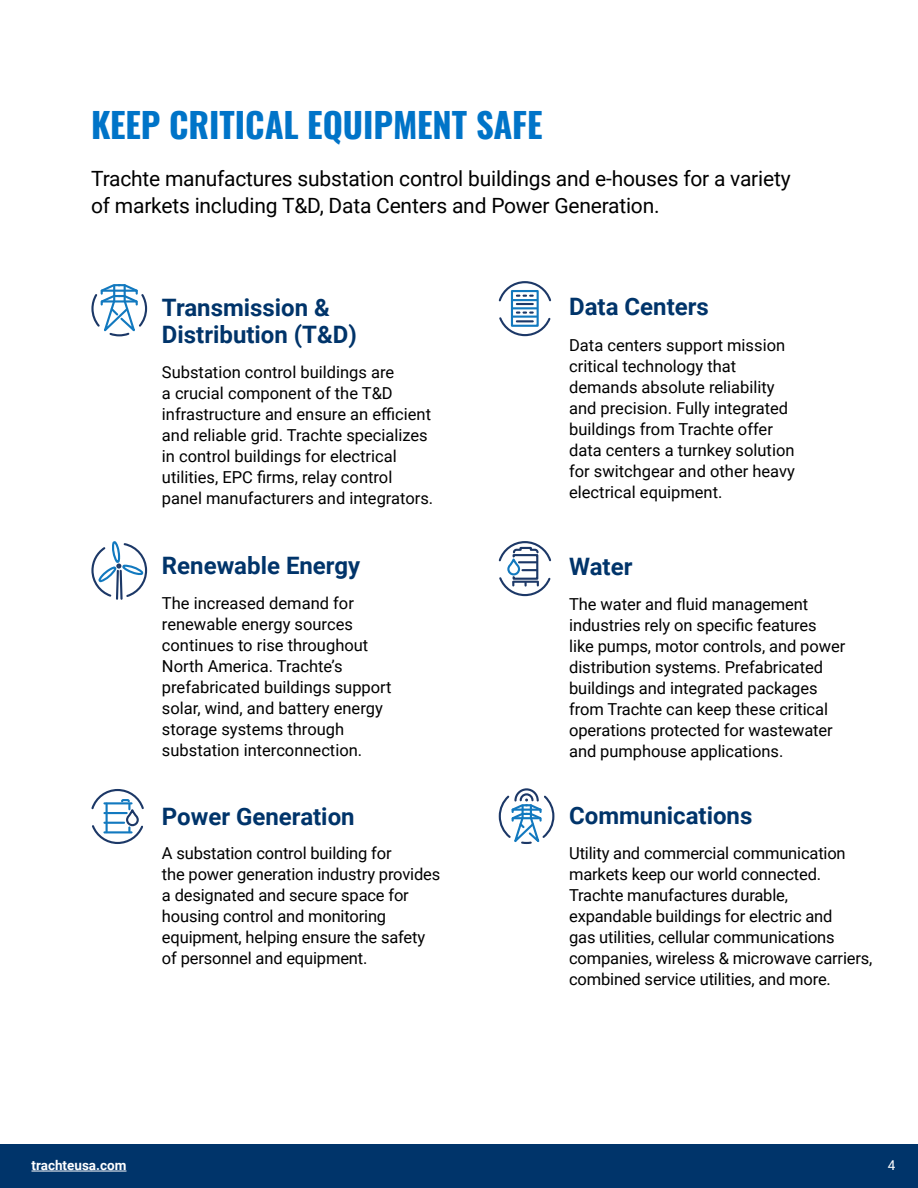
<style>
.page{position:relative;width:918px;height:1188px;background:#fff}
.page>*{position:absolute;margin:0;border:0;box-sizing:border-box;transform-origin:0 0}
.t1{font:700 34.5px "Oswald";color:#0074c8}
.t2{font:700 24px/27px "Roboto";color:#00346a}
.t3{font:21px/27px "Roboto";letter-spacing:-.01em;color:#000}
.t4{font:16.5px/21px "Roboto";letter-spacing:-.005em;color:#000}
.t5{font:700 13.5px "Roboto";color:#fff}
.t6{font:13.5px "Roboto";color:#fff}
</style>
<div class="page">
<div style="left:0;top:1144px;width:918px;height:44px;background:#00346a"></div>
<hr style="left:32px;top:1171px;width:94px;height:1px;background:#fff">
<svg style="left:498px;top:541px;width:53px;height:55px"></svg>
<svg style="left:91px;top:789px;width:53px;height:55px"></svg>
<svg style="left:91px;top:541px;width:56px;height:59px"></svg>
<svg style="left:91px;top:284px;width:56px;height:53px"></svg>
<svg style="left:498px;top:788px;width:57px;height:56px"></svg>
<svg style="left:514px;top:305px;width:22px;height:7px"></svg>
<div style="left:511px;top:290px;width:28px;height:37px;border:2px solid #1279bf"></div>
<hr style="left:513px;top:307px;width:24px;height:2px;background:#1279bf">
<svg style="left:498px;top:281px;width:53px;height:24px"></svg>
<svg style="left:499px;top:312px;width:52px;height:24px"></svg>
<h1 class="t1" style="left:91px;top:111px;width:453px">KEEP CRITICAL EQUIPMENT SAFE</h1>
<p class="t3" style="left:91px;top:167px;width:701px">Trachte manufactures substation control buildings and e-houses for a variety of markets including T&amp;D, Data Centers and Power Generation.</p>
<h2 class="t2" style="left:162px;top:296px;width:197px">Transmission &amp;<br>Distribution (T&amp;D)</h2>
<p class="t4" style="left:162px;top:363px;width:273px">Substation control buildings are<br>a crucial component of the T&amp;D infrastructure and ensure an efficient and reliable grid. Trachte specializes in control buildings for electrical utilities, EPC firms, relay control panel manufacturers and integrators.</p>
<h2 class="t2" style="left:162px;top:554px;width:200px">Renewable Energy</h2>
<p class="t4" style="left:162px;top:594px;width:231px">The increased demand for renewable energy sources continues to rise throughout<br>North America. Trachte’s prefabricated buildings support solar, wind, and battery energy storage systems through substation interconnection.</p>
<h2 class="t2" style="left:162px;top:804px;width:194px">Power Generation</h2>
<p class="t4" style="left:162px;top:844px;width:280px">A substation control building for<br>the power generation industry provides a designated and secure space for housing control and monitoring equipment, helping ensure the safety of personnel and equipment.</p>
<h2 class="t2" style="left:569px;top:295px;width:141px">Data Centers</h2>
<p class="t4" style="left:569px;top:336px;width:227px">Data centers support mission critical technology that demands absolute reliability and precision. Fully integrated buildings from Trachte offer data centers a turnkey solution for switchgear and other heavy electrical equipment.</p>
<h2 class="t2" style="left:569px;top:555px;width:65px">Water</h2>
<p class="t4" style="left:569px;top:593px;width:278px">The water and fluid management industries rely on specific features like pumps, motor controls, and power distribution systems. Prefabricated buildings and integrated packages from Trachte can keep these critical operations protected for wastewater and pumphouse applications.</p>
<h2 class="t2" style="left:569px;top:804px;width:185px">Communications</h2>
<p class="t4" style="left:569px;top:843px;width:305px">Utility and commercial communication markets keep our world connected.<br>Trachte manufactures durable, expandable buildings for electric and<br>gas utilities, cellular communications companies, wireless &amp; microwave carriers, combined service utilities, and more.</p>
<p class="t5" style="left:32px;top:1159px;width:96px">trachteusa.com</p>
<p class="t6" style="left:888px;top:1159px;width:9px">4</p>
</div>
